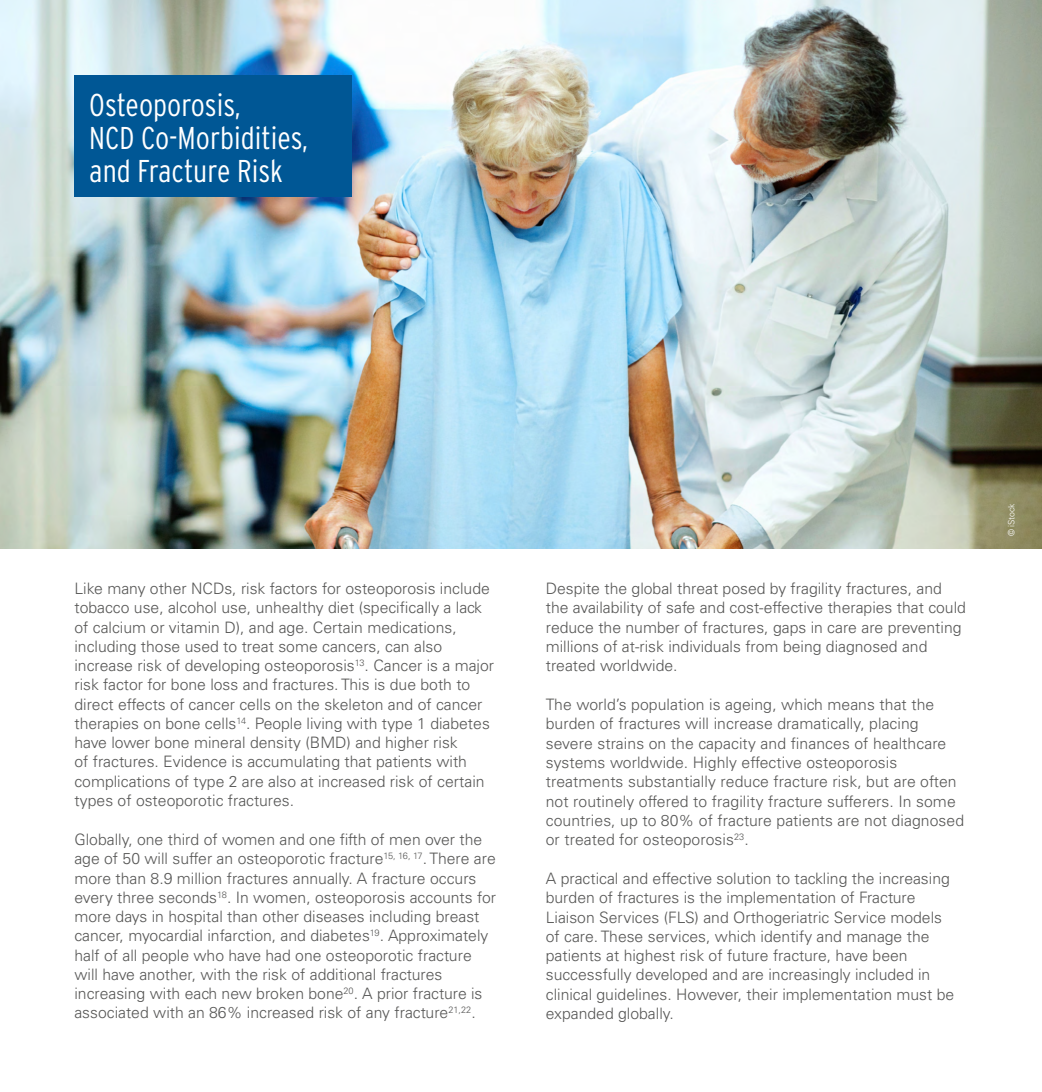
<style>
.page{position:relative;width:1042px;height:1092px;background:#fff}
.page>*{position:absolute;margin:0;border:0;box-sizing:border-box;transform-origin:0 0}
.t1{font:300 condensed 31.5px/33.2px "Interstate";color:#fff}
.t2{font:300 15.75px/19.2px "Univers LT Std";color:#575756}
.t3{font:300 8.75px "Univers LT Std";color:#fff}
</style>
<div class="page">
<img style="left:0;top:0;width:1042px;height:548px">
<div style="left:74px;top:76px;width:278px;height:121px;background:#005795"></div>
<h1 class="t1" style="left:89px;top:88px;width:220px">Osteoporosis,<br>NCD Co-Morbidities, and Fracture Risk</h1>
<p class="t2" style="left:74px;top:579px;width:421px">Like many other NCDs, risk factors for osteoporosis include tobacco use, alcohol use, unhealthy diet (specifically a lack of calcium or vitamin D), and age. Certain medications, including those used to treat some cancers, can also increase risk of developing osteoporosis<sup>13</sup>. Cancer is a major risk factor for bone loss and fractures. This is due both to direct effects of cancer cells on the skeleton and of cancer therapies on bone cells<sup>14</sup>. People living with type 1 diabetes have lower bone mineral density (BMD) and higher risk<br>of fractures. Evidence is accumulating that patients with complications of type 2 are also at increased risk of certain types of osteoporotic fractures.</p>
<p class="t2" style="left:74px;top:829px;width:423px">Globally, one third of women and one fifth of men over the age of 50 will suffer an osteoporotic fracture<sup>15,</sup> <sup>16,</sup> <sup>17</sup>. There are more than 8.9 million fractures annually. A fracture occurs every three seconds<sup>18</sup>. In women, osteoporosis accounts for more days in hospital than other diseases including breast cancer, myocardial infarction, and diabetes<sup>19</sup>. Approximately half of all people who have had one osteoporotic fracture will have another, with the risk of additional fractures increasing with each new broken bone<sup>20</sup>. A prior fracture is associated with an 86% increased risk of any fracture<sup>21,22</sup>.</p>
<p class="t2" style="left:546px;top:579px;width:422px">Despite the global threat posed by fragility fractures, and the availability of safe and cost-effective therapies that could reduce the number of fractures, gaps in care are preventing millions of at-risk individuals from being diagnosed and treated worldwide.</p>
<p class="t2" style="left:546px;top:695px;width:420px">The world’s population is ageing, which means that the burden of fractures will increase dramatically, placing severe strains on the capacity and finances of healthcare systems worldwide. Highly effective osteoporosis treatments substantially reduce fracture risk, but are often not routinely offered to fragility fracture sufferers. In some countries, up to 80% of fracture patients are not diagnosed or treated for osteoporosis<sup>23</sup>.</p>
<p class="t2" style="left:546px;top:868px;width:410px">A practical and effective solution to tackling the increasing burden of fractures is the implementation of Fracture Liaison Services (FLS) and Orthogeriatric Service models of care. These services, which identify and manage the patients at highest risk of future fracture, have been successfully developed and are increasingly included in clinical guidelines. However, their implementation must be expanded globally.</p>
<p class="t3" style="left:1006px;top:536px;width:34px;rotate:-90deg">© iStock</p>
</div>
